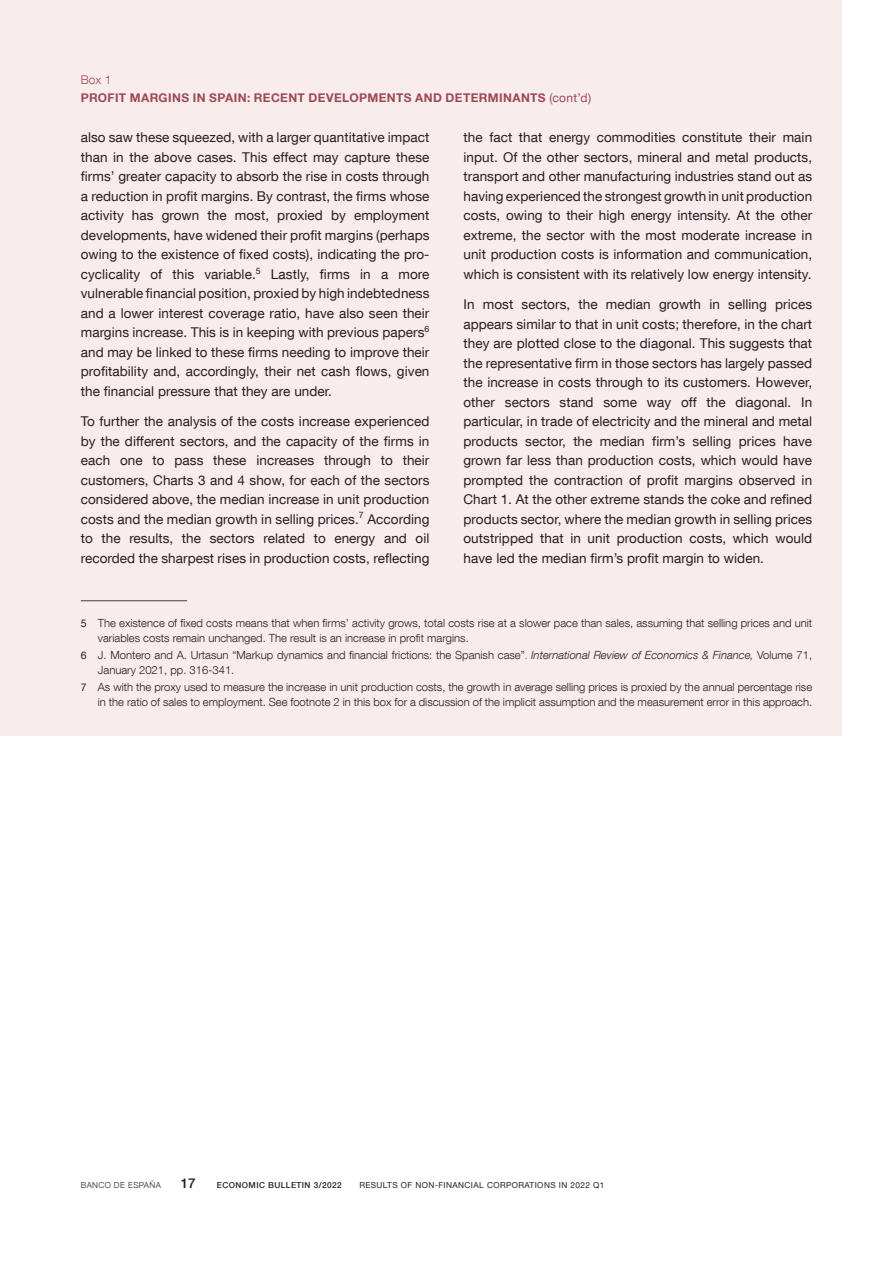
<style>
.page{position:relative;width:893px;height:1263px;background:#fff}
.page>*{position:absolute;margin:0;border:0;box-sizing:border-box;transform-origin:0 0}
.Texto_recuadro{font:13.5px/19.5px "Bd E Neue Helvetica";letter-spacing:.005em;color:#231f20;text-align:justify}
.t1{font:500 13.5px "Bd E Neue Helvetica";color:#231f20}
.Título_recuadro{font:700 12px "Bd E Neue Helvetica";letter-spacing:.03em;color:#9d4855}
.Numero_recuadro{font:300 12px "Bd E Neue Helvetica";color:#9d4855}
.Citas_recuadro{font:300 11.25px/15px "Bd E Neue Helvetica";color:#231f20}
.t2{font:8.25px "Bd E Neue Helvetica";letter-spacing:.05em;color:#231f20}
.t3{font:500 8.25px "Bd E Neue Helvetica";letter-spacing:.05em;color:#231f20}
.t4{font:300 8.25px "Bd E Neue Helvetica";letter-spacing:.05em;color:#231f20}
.s1{font-weight:400}
.s2{font-weight:400;font-size:10.5px}
.s3{font-family:"Times New Roman";font-weight:400;color:#b35c48}
.s4{font-style:italic}
</style>
<div class="page">
<hr style="left:0;top:0;width:1px;height:1131px;background:#f9eced">
<div style="left:0;top:0;width:842px;height:736px;background:#f9eced"></div>
<hr style="left:81px;top:600px;width:106px;height:1px;background:#3e3e3f">
<p class="Numero_recuadro" style="left:81px;top:72px;width:32px">Box 1</p>
<h4 class="Título_recuadro" style="left:81px;top:90px;width:512px">PROFIT MARGINS IN SPAIN: RECENT DEVELOPMENTS AND DETERMINANTS <span class="s1">(cont’d)</span></h4>
<p class="Texto_recuadro" style="left:81px;top:128px;width:350px">also saw these squeezed, with a larger quantitative impact than in the above cases. This effect may capture these firms’ greater capacity to absorb the rise in costs through a reduction in profit margins. By contrast, the firms whose activity has grown the most, proxied by employment developments, have widened their profit margins (perhaps owing to the existence of fixed costs), indicating the pro&shy;cyclicality of this variable.<sup>5</sup> Lastly, firms in a more vulnerable financial position, proxied by high indebtedness and a lower interest coverage ratio, have also seen their margins increase. This is in keeping with previous papers<sup>6 </sup>and may be linked to these firms needing to improve their profitability and, accordingly, their net cash flows, given the financial pressure that they are under.</p>
<p class="Texto_recuadro" style="left:81px;top:411px;width:350px">To further the analysis of the costs increase experienced by the different sectors, and the capacity of the firms in each one to pass these increases through to their customers, Charts 3 and 4 show, for each of the sectors considered above, the median increase in unit production costs and the median growth in selling prices.<sup>7</sup> According to the results, the sectors related to energy and oil recorded the sharpest rises in production costs, reflecting</p>
<p class="Texto_recuadro" style="left:463px;top:128px;width:350px">the fact that energy commodities constitute their main input. Of the other sectors, mineral and metal products, transport and other manufacturing industries stand out as having experienced the strongest growth in unit production costs, owing to their high energy intensity. At the other extreme, the sector with the most moderate increase in unit production costs is information and communication, which is consistent with its relatively low energy intensity.</p>
<p class="Texto_recuadro" style="left:463px;top:294px;width:350px">In most sectors, the median growth in selling prices appears similar to that in unit costs; therefore, in the chart they are plotted close to the diagonal. This suggests that the representative firm in those sectors has largely passed the increase in costs through to its customers. However, other sectors stand some way off the diagonal. In particular, in trade of electricity and the mineral and metal products sector, the median firm’s selling prices have grown far less than production costs, which would have prompted the contraction of profit margins observed in Chart 1. At the other extreme stands the coke and refined products sector, where the median growth in selling prices outstripped that in unit production costs, which would have led the median firm’s profit margin to widen.</p>
<p class="Citas_recuadro" style="left:98px;top:615px;width:716px;text-indent:-17px"><span class="s2">5</span> The existence of fixed costs means that when firms’ activity grows, total costs rise at a slower pace than sales, assuming that selling prices and unit variables costs remain unchanged. The result is an increase in profit margins.</p>
<p class="Citas_recuadro" style="left:98px;top:647px;width:716px;text-indent:-17px"><span class="s2">6</span> J. Montero and A. Urtasun “Markup dynamics and financial frictions: the Spanish case”<span class="s3">.</span> <span class="s4">International Review of Economics &amp; Finance,</span> Volume 71,<br>January 2021, pp. 316-341.</p>
<p class="Citas_recuadro" style="left:81px;top:679px;width:733px;text-align:right"><span class="s2">7</span> As with the proxy used to measure the increase in unit production costs, the growth in average selling prices is proxied by the annual percentage rise in the ratio of sales to employment. See footnote 2 in this box for a discussion of the implicit assumption and the measurement error in this approach.</p>
<p class="t4" style="left:81px;top:1180px;width:82px">BANCO DE ESPAÑA</p>
<p class="t1" style="left:181px;top:1175px;width:16px">17</p>
<p class="t3" style="left:217px;top:1180px;width:126px">ECONOMIC BULLETIN 3/2022</p>
<p class="t2" style="left:359px;top:1180px;width:247px">RESULTS OF NON-FINANCIAL CORPORATIONS IN 2022 Q1</p>
</div>
